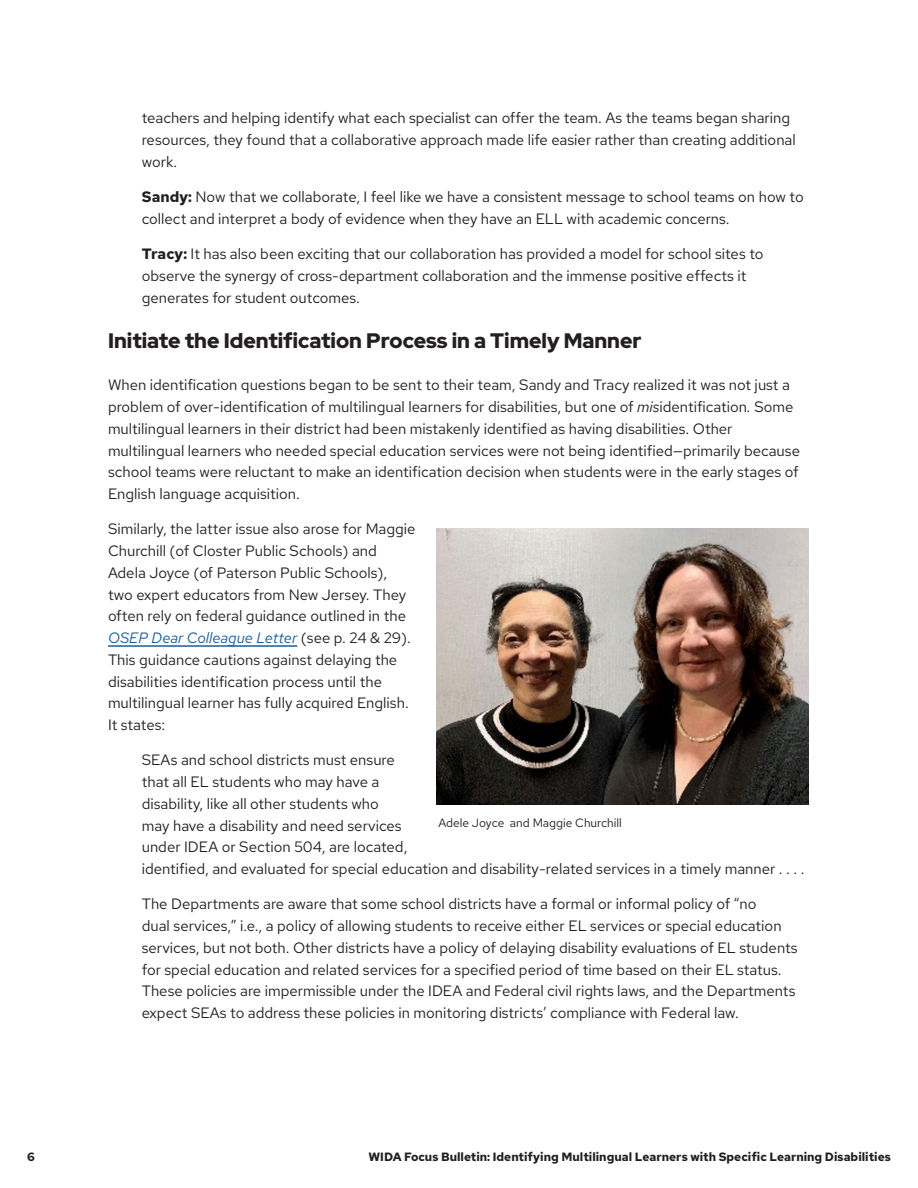
<style>
.page{position:relative;width:918px;height:1188px;background:#fff}
.page>*{position:absolute;margin:0;border:0;box-sizing:border-box;transform-origin:0 0}
.t1{font:900 21px "Red Hat Display";color:#231f20}
.Body_text{font:15px/21.8px "Red Hat Text";color:#231f20}
.t2{font:700 12px "Red Hat Text";color:#231f20}
.Note{font:12px "Red Hat Text";color:#231f20}
.s1{font-weight:700}
.s2{font-style:italic}
.s3{font-style:italic;color:#175d9e}
</style>
<div class="page">
<hr style="left:108px;top:645px;width:189px;height:2px;background:#175d9e">
<img style="left:437px;top:529px;width:372px;height:276px">
<p class="Body_text" style="left:142px;top:107px;width:656px">teachers and helping identify what each specialist can offer the team. As the teams began sharing resources, they found that a collaborative approach made life easier rather than creating additional work.</p>
<p class="Body_text" style="left:142px;top:186px;width:663px"><span class="s1">Sandy:</span> Now that we collaborate, I feel like we have a consistent message to school teams on how to collect and interpret a body of evidence when they have an ELL with academic concerns.</p>
<p class="Body_text" style="left:142px;top:243px;width:623px"><span class="s1">Tracy:</span> It has also been exciting that our collaboration has provided a model for school sites to observe the synergy of cross-department collaboration and the immense positive effects it generates for student outcomes.</p>
<h3 class="t1" style="left:108px;top:327px;width:535px">Initiate the Identification Process in a Timely Manner</h3>
<p class="Body_text" style="left:108px;top:374px;width:694px">When identification questions began to be sent to their team, Sandy and Tracy realized it was not just a problem of over-identification of multilingual learners for disabilities, but one of <span class="s2">mis</span>identification<span class="s2">.</span> Some multilingual learners in their district had been mistakenly identified as having disabilities. Other multilingual learners who needed special education services were not being identified—primarily because school teams were reluctant to make an identification decision when students were in the early stages of English language acquisition.</p>
<p class="Body_text" style="left:108px;top:518px;width:309px">Similarly, the latter issue also arose for Maggie Churchill (of Closter Public Schools) and Adela Joyce (of Paterson Public Schools), two expert educators from New Jersey. They often rely on federal guidance outlined in the <span class="s3">OSEP Dear Colleague Letter</span> (see p. 24 &amp; 29).<br>This guidance cautions against delaying the disabilities identification process until the multilingual learner has fully acquired English.<br>It states:</p>
<p class="Body_text" style="left:142px;top:749px;width:664px">SEAs and school districts must ensure<br>that all EL students who may have a<br>disability, like all other students who<br>may have a disability and need services<br>under IDEA or Section 504, are located,<br>identified, and evaluated for special education and disability-related services in a timely manner . . . .</p>
<p class="Body_text" style="left:142px;top:893px;width:657px">The Departments are aware that some school districts have a formal or informal policy of “no<br>dual services,” i.e., a policy of allowing students to receive either EL services or special education services, but not both. Other districts have a policy of delaying disability evaluations of EL students for special education and related services for a specified period of time based on their EL status.<br>These policies are impermissible under the IDEA and Federal civil rights laws, and the Departments expect SEAs to address these policies in monitoring districts’ compliance with Federal law.</p>
<p class="Note" style="left:438px;top:815px;width:185px">Adele Joyce and Maggie Churchill</p>
<p class="t2" style="left:27px;top:1149px;width:9px">6</p>
<p class="t2" style="left:369px;top:1149px;width:524px">WIDA Focus Bulletin: Identifying Multilingual Learners with Specific Learning Disabilities</p>
</div>
